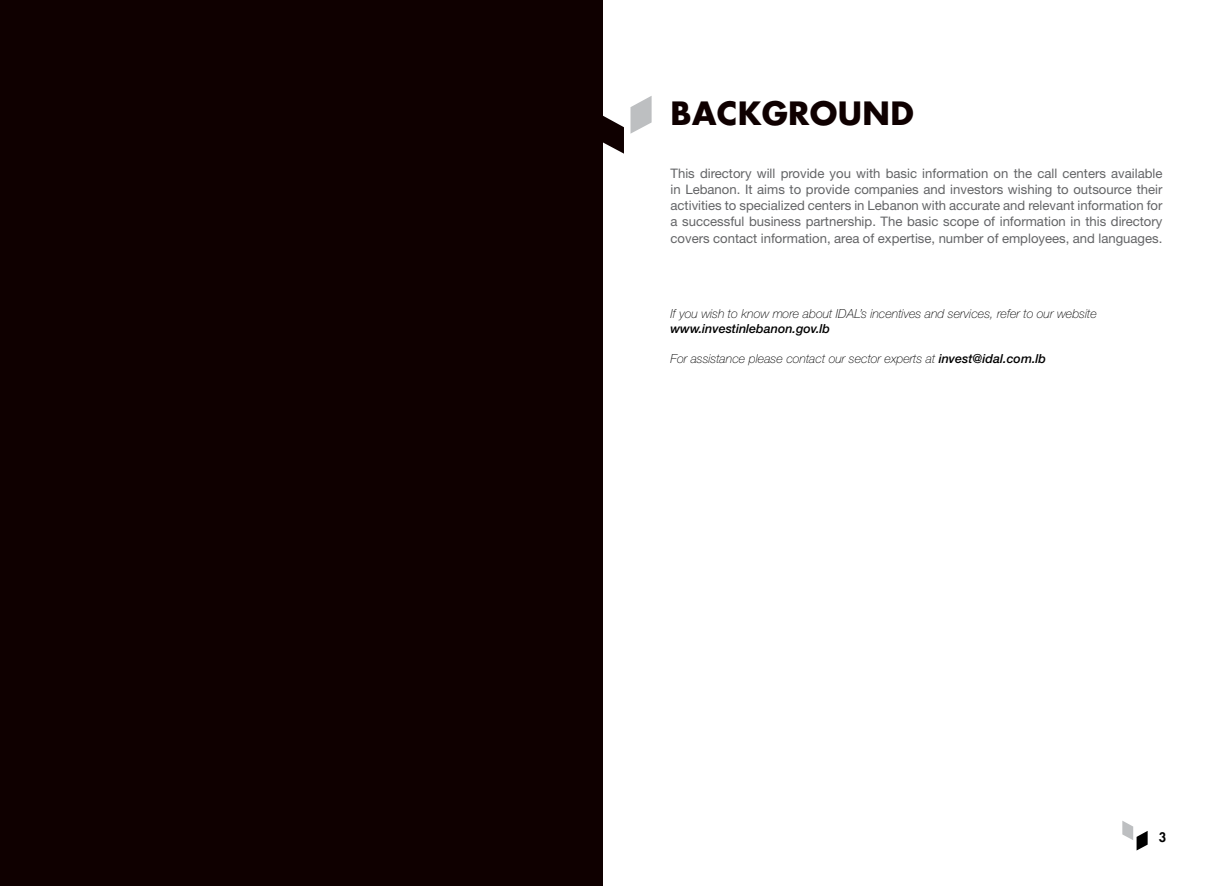
<style>
.page{position:relative;width:1205px;height:886px;background:#fff}
.page>*{position:absolute;margin:0;border:0;box-sizing:border-box;transform-origin:0 0}
.t1{font:700 31.25px "Futura Std";letter-spacing:.01em;color:#0f0000}
.t2{font:13.12px/16.2px "Helvetica Neue LT Std";color:#636466;text-align:justify}
.t3{font:800 12.88px "Futura Std";color:#000}
.t4{font:italic 100 12.5px "Helvetica Neue LT Std";color:#000}
.t5{font:italic 500 12.5px "Helvetica Neue LT Std";color:#000}
.s1{font-weight:500}
</style>
<div class="page">
<svg style="left:1122px;top:821px;width:25px;height:29px"></svg>
<div style="left:0;top:0;width:602px;height:886px;background:#0f0000"></div>
<svg style="left:630px;top:96px;width:21px;height:38px"></svg>
<svg style="left:602px;top:115px;width:22px;height:39px"></svg>
<h1 class="t1" style="left:670px;top:92px;width:245px">BACKGROUND</h1>
<p class="t2" style="left:670px;top:165px;width:493px">This directory will provide you with basic information on the call centers available in Lebanon. It aims to provide companies and investors wishing to outsource their activities to specialized centers in Lebanon with accurate and relevant information for a successful business partnership. The basic scope of information in this directory covers contact information, area of expertise, number of employees, and languages.</p>
<p class="t4" style="left:670px;top:306px;width:428px">If you wish to know more about IDAL’s incentives and services, refer to our website</p>
<p class="t5" style="left:670px;top:321px;width:161px">www.investinlebanon.gov.lb</p>
<p class="t4" style="left:670px;top:351px;width:377px">For assistance please contact our sector experts at <span class="s1">invest@idal.com.lb</span></p>
<p class="t3" style="left:1159px;top:829px;width:9px">3</p>
</div>
